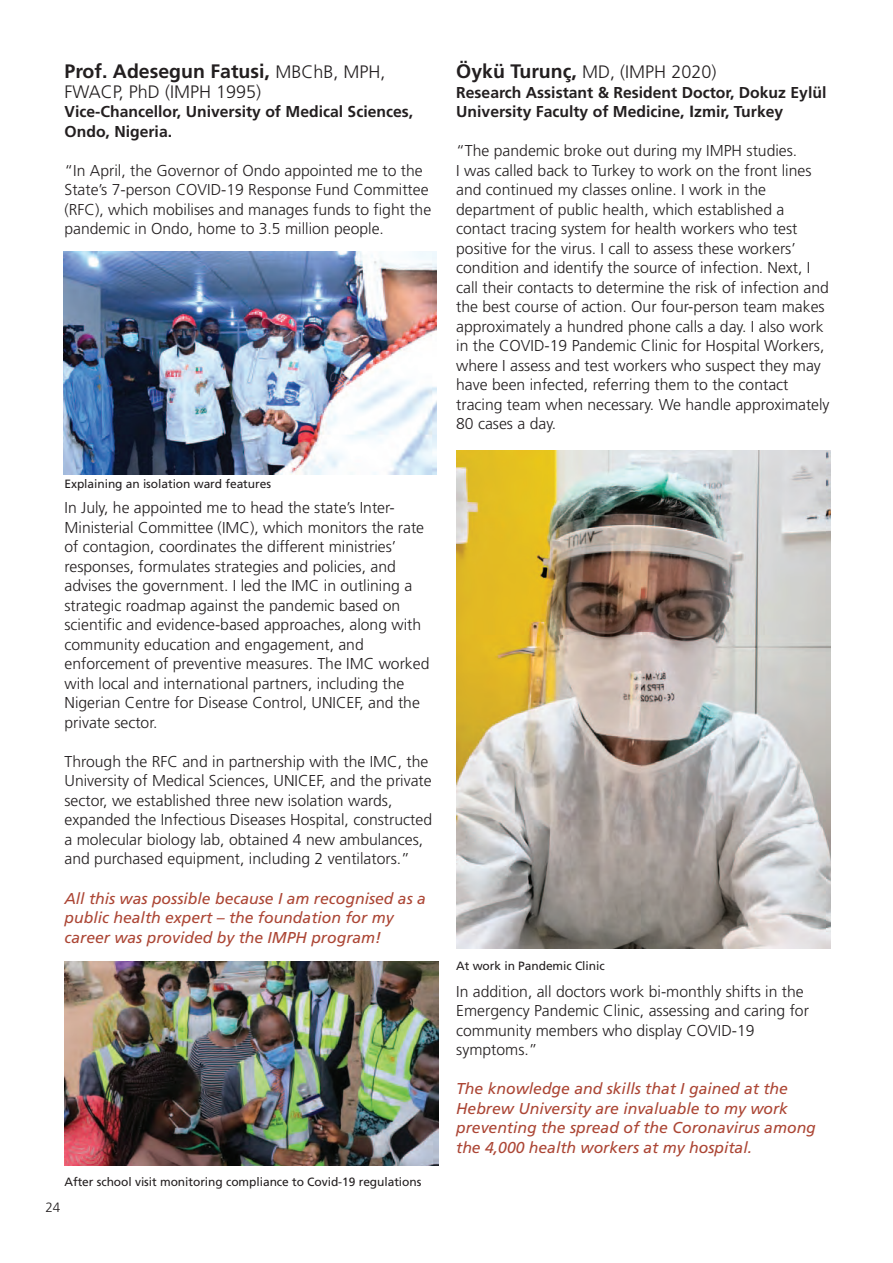
<style>
.page{position:relative;width:893px;height:1263px;background:#fff}
.page>*{position:absolute;margin:0;border:0;box-sizing:border-box;transform-origin:0 0}
.t1{font:700 19.5px "Frutiger";color:#231f20}
.t2{font:300 18px "Frutiger";color:#231f20}
.t3{font:300 15.75px/19.5px "Frutiger";color:#231f20}
.t4{font:italic 15.75px/19.5px "Frutiger";color:#ac4635}
.t5{font:700 15.75px/19.5px "Frutiger";color:#231f20}
.t6{font:300 13.5px "Frutiger";color:#231f20}
.t7{font:12px "Frutiger";letter-spacing:-.005em;color:#231f20}
.s1{font-weight:300;font-size:18px}
.s2{font-weight:700;font-size:19.5px}
.s3{font-family:"Lucida Grande"}
</style>
<div class="page">
<img style="left:64px;top:251px;width:373px;height:223px">
<img style="left:65px;top:961px;width:373px;height:204px">
<img style="left:457px;top:451px;width:374px;height:497px">
<p class="t1" style="left:65px;top:64px;width:322px">Prof. Adesegun Fatusi, <span class="s1">MBChB, MPH,</span></p>
<p class="t2" style="left:64px;top:84px;width:198px">FWACP, PhD (IMPH 1995)</p>
<p class="t5" style="left:65px;top:103px;width:350px">Vice-Chancellor, University of Medical Sciences,<br>Ondo, Nigeria.</p>
<p class="t3" style="left:65px;top:162px;width:368px">“In April, the Governor of Ondo appointed me to the State’s 7-person COVID-19 Response Fund Committee (RFC), which mobilises and manages funds to fight the pandemic in Ondo, home to 3.5 million people.</p>
<p class="t7" style="left:65px;top:479px;width:208px">Explaining an isolation ward features</p>
<p class="t3" style="left:65px;top:499px;width:332px">In July, he appointed me to head the state’s Inter-</p>
<p class="t3" style="left:65px;top:519px;width:361px">Ministerial Committee (IMC), which monitors the rate of contagion, coordinates the different ministries’</p>
<p class="t3" style="left:65px;top:558px;width:333px">responses, formulates strategies and policies, and</p>
<p class="t3" style="left:65px;top:577px;width:358px">advises the government. I led the IMC in outlining a strategic roadmap against the pandemic based on scientific and evidence-based approaches, along with community education and engagement, and</p>
<p class="t3" style="left:65px;top:655px;width:366px">enforcement of preventive measures. The IMC worked with local and international partners, including the</p>
<p class="t3" style="left:65px;top:694px;width:357px">Nigerian Centre for Disease Control, UNICEF, and the private sector.</p>
<p class="t3" style="left:65px;top:753px;width:369px">Through the RFC and in partnership with the IMC, the<br>University of Medical Sciences, UNICEF, and the private sector, we established three new isolation wards,</p>
<p class="t3" style="left:65px;top:811px;width:369px">expanded the Infectious Diseases Hospital, constructed a molecular biology lab, obtained 4 new ambulances, and purchased equipment, including 2 ventilators.”</p>
<p class="t4" style="left:65px;top:889px;width:363px">All this was possible because I am recognised as a</p>
<p class="t4" style="left:65px;top:909px;width:331px">public health expert – the foundation for my</p>
<p class="t4" style="left:65px;top:928px;width:318px">career was provided by the IMPH program!</p>
<p class="t7" style="left:65px;top:1176px;width:358px">After school visit monitoring compliance to Covid-19 regulations</p>
<p class="t6" style="left:45px;top:1202px;width:17px">24</p>
<p class="t2" style="left:456px;top:65px;width:262px"><span class="s2">Öykü Turunç,</span> MD, (IMPH 2020)</p>
<p class="t5" style="left:456px;top:84px;width:372px">Research Assistant &amp; Resident Doctor, Dokuz Eylül<br>University Faculty of Medicine, <span class="s3">I</span>zmir, Turkey</p>
<p class="t3" style="left:456px;top:142px;width:343px">“The pandemic broke out during my IMPH studies.</p>
<p class="t3" style="left:456px;top:162px;width:357px">I was called back to Turkey to work on the front lines and continued my classes online. I work in the</p>
<p class="t3" style="left:456px;top:201px;width:330px">department of public health, which established a</p>
<p class="t3" style="left:456px;top:220px;width:343px">contact tracing system for health workers who test positive for the virus. I call to assess these workers’</p>
<p class="t3" style="left:456px;top:259px;width:374px">condition and identify the source of infection. Next, I call their contacts to determine the risk of infection and the best course of action. Our four-person team makes approximately a hundred phone calls a day. I also work in the COVID-19 Pandemic Clinic for Hospital Workers, where I assess and test workers who suspect they may have been infected, referring them to the contact</p>
<p class="t3" style="left:456px;top:396px;width:375px">tracing team when necessary. We handle approximately<br>80 cases a day.</p>
<p class="t7" style="left:456px;top:960px;width:150px">At work in Pandemic Clinic</p>
<p class="t3" style="left:456px;top:982px;width:354px">In addition, all doctors work bi-monthly shifts in the<br>Emergency Pandemic Clinic, assessing and caring for community members who display COVID-19</p>
<p class="t3" style="left:456px;top:1041px;width:83px">symptoms.”</p>
<p class="t4" style="left:456px;top:1080px;width:333px">The knowledge and skills that I gained at the</p>
<p class="t4" style="left:456px;top:1099px;width:333px">Hebrew University are invaluable to my work</p>
<p class="t4" style="left:456px;top:1119px;width:361px">preventing the spread of the Coronavirus among the 4,000 health workers at my hospital.</p>
</div>
